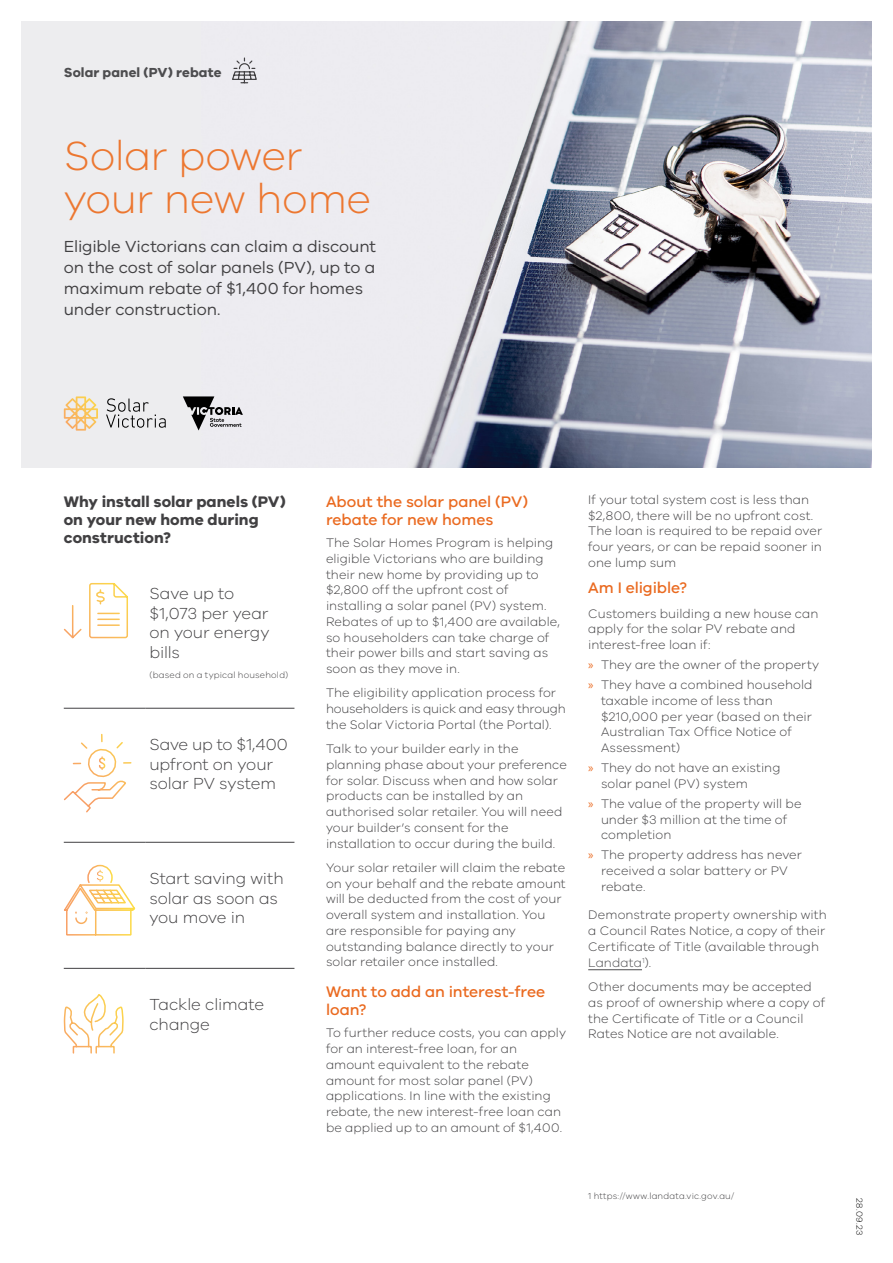
<style>
.page{position:relative;width:893px;height:1263px;background:#fff}
.page>*{position:absolute;margin:0;border:0;box-sizing:border-box;transform-origin:0 0}
.t1{font:300 42px/43.5px "VIC";letter-spacing:-.015em;color:#ec7730}
.t2{font:300 16.5px/19.5px "VIC";letter-spacing:-.005em;color:#414042}
.t3{font:16.5px/21px "VIC";letter-spacing:-.005em;color:#414042}
.t4{font:500 15.75px/18px "VIC";color:#ea6a20}
.t5{font:700 15.75px/18px "VIC";letter-spacing:.005em;color:#414042}
.t6{font:700 13.5px "VIC";letter-spacing:.01em;color:#4d4d4f}
.t7{font:300 12.75px/15.8px "VIC";letter-spacing:.005em;color:#414042}
.t8{font:300 9px "VIC";letter-spacing:.02em;color:#414042}
.t9{font:300 9px "VIC";color:#000}
.s1{font-family:"Myriad Pro";font-weight:400;color:#ea6a20}
.s2{color:#4d4d4f}
</style>
<div class="page">
<div style="left:21px;top:21px;width:851px;height:447px;background:#ededef"></div>
<img style="left:413px;top:21px;width:459px;height:447px">
<hr style="left:64px;top:708px;width:81px;height:1px;background:#414042">
<hr style="left:145px;top:708px;width:149px;height:1px;background:#414042">
<hr style="left:64px;top:842px;width:81px;height:1px;background:#414042">
<hr style="left:145px;top:842px;width:149px;height:1px;background:#414042">
<hr style="left:64px;top:968px;width:81px;height:1px;background:#414042">
<hr style="left:145px;top:968px;width:149px;height:1px;background:#414042">
<svg style="left:63px;top:583px;width:65px;height:56px"></svg>
<svg style="left:64px;top:733px;width:68px;height:80px"></svg>
<svg style="left:64px;top:864px;width:72px;height:72px"></svg>
<svg style="left:63px;top:994px;width:61px;height:60px"></svg>
<hr style="left:588px;top:969px;width:54px;height:1px;background:#4d4d4f">
<svg style="left:64px;top:396px;width:34px;height:35px"></svg>
<svg style="left:106px;top:398px;width:60px;height:30px"></svg>
<svg style="left:183px;top:396px;width:60px;height:34px"></svg>
<svg style="left:232px;top:57px;width:25px;height:27px"></svg>
<p class="t6" style="left:64px;top:64px;width:159px">Solar panel (PV) rebate</p>
<h1 class="t1" style="left:64px;top:132px;width:309px">Solar power your new home</h1>
<p class="t3" style="left:64px;top:236px;width:314px">Eligible Victorians can claim a discount on the cost of solar panels (PV), up to a maximum rebate of $1,400 for homes under construction.</p>
<p class="t5" style="left:64px;top:492px;width:224px">Why install solar panels (PV) on your new home during construction?</p>
<p class="t2" style="left:149px;top:584px;width:121px">Save up to $1,073 per year on your energy bills</p>
<p class="t8" style="left:149px;top:670px;width:140px">(based on a typical household)</p>
<p class="t2" style="left:149px;top:734px;width:140px">Save up to $1,400 upfront on your solar PV system</p>
<p class="t2" style="left:149px;top:868px;width:136px">Start saving with solar as soon as you move in</p>
<p class="t2" style="left:149px;top:994px;width:116px">Tackle climate change</p>
<p class="t4" style="left:326px;top:492px;width:204px">About the solar panel (PV) rebate for new homes</p>
<p class="t7" style="left:326px;top:534px;width:235px">The Solar Homes Program is helping eligible Victorians who are building their new home by providing up to $2,800 off the upfront cost of installing a solar panel (PV) system.<br>Rebates of up to $1,400 are available, so householders can take charge of their power bills and start saving as soon as they move in.</p>
<p class="t7" style="left:326px;top:685px;width:241px">The eligibility application process for householders is quick and easy through the Solar Victoria Portal (the Portal).</p>
<p class="t7" style="left:326px;top:740px;width:242px">Talk to your builder early in the planning phase about your preference for solar. Discuss when and how solar products can be installed by an authorised solar retailer. You will need your builder’s consent for the installation to occur during the build.</p>
<p class="t7" style="left:326px;top:859px;width:241px">Your solar retailer will claim the rebate on your behalf and the rebate amount will be deducted from the cost of your overall system and installation. You are responsible for paying any outstanding balance directly to your solar retailer once installed.</p>
<p class="t4" style="left:326px;top:982px;width:221px">Want to add an interest-free loan?</p>
<p class="t7" style="left:326px;top:1025px;width:242px">To further reduce costs, you can apply for an interest-free loan, for an amount equivalent to the rebate amount for most solar panel (PV) applications. In line with the existing rebate, the new interest-free loan can be applied up to an amount of $1,400.</p>
<p class="t7" style="left:588px;top:491px;width:235px">If your total system cost is less than $2,800, there will be no upfront cost.<br>The loan is required to be repaid over four years, or can be repaid sooner in one lump sum</p>
<p class="t4" style="left:588px;top:579px;width:101px">Am I eligible?</p>
<p class="t7" style="left:588px;top:605px;width:232px">Customers building a new house can apply for the solar PV rebate and interest-free loan if:</p>
<p class="t7" style="left:588px;top:654px;width:233px;line-height:20px"><span class="s1">»</span> They are the owner of the property <span class="s1">»</span> They have a combined household</p>
<p class="t7" style="left:601px;top:692px;width:212px">taxable income of less than $210,000 per year (based on their<br>Australian Tax Office Notice of<br>Assessment)</p>
<p class="t7" style="left:601px;top:760px;width:181px;text-indent:-13px"><span class="s1">»</span> They do not have an existing solar panel (PV) system</p>
<p class="t7" style="left:601px;top:795px;width:202px;text-indent:-13px"><span class="s1">»</span> The value of the property will be under $3 million at the time of completion</p>
<p class="t7" style="left:601px;top:847px;width:202px;text-indent:-13px"><span class="s1">»</span> The property address has never received a solar battery or PV rebate.</p>
<p class="t7" style="left:588px;top:907px;width:240px">Demonstrate property ownership with a Council Rates Notice, a copy of their<br>Certificate of Title (available through<br><span class="s2">Landata</span><sup>1</sup>).</p>
<p class="t7" style="left:588px;top:978px;width:238px">Other documents may be accepted as proof of ownership where a copy of the Certificate of Title or a Council Rates Notice are not available.</p>
<p class="t8" style="left:588px;top:1191px;width:147px">1 https://www.landata.vic.gov.au/</p>
<p class="t9" style="left:865px;top:1198px;width:38px;rotate:90deg">28.09.23</p>
</div>
